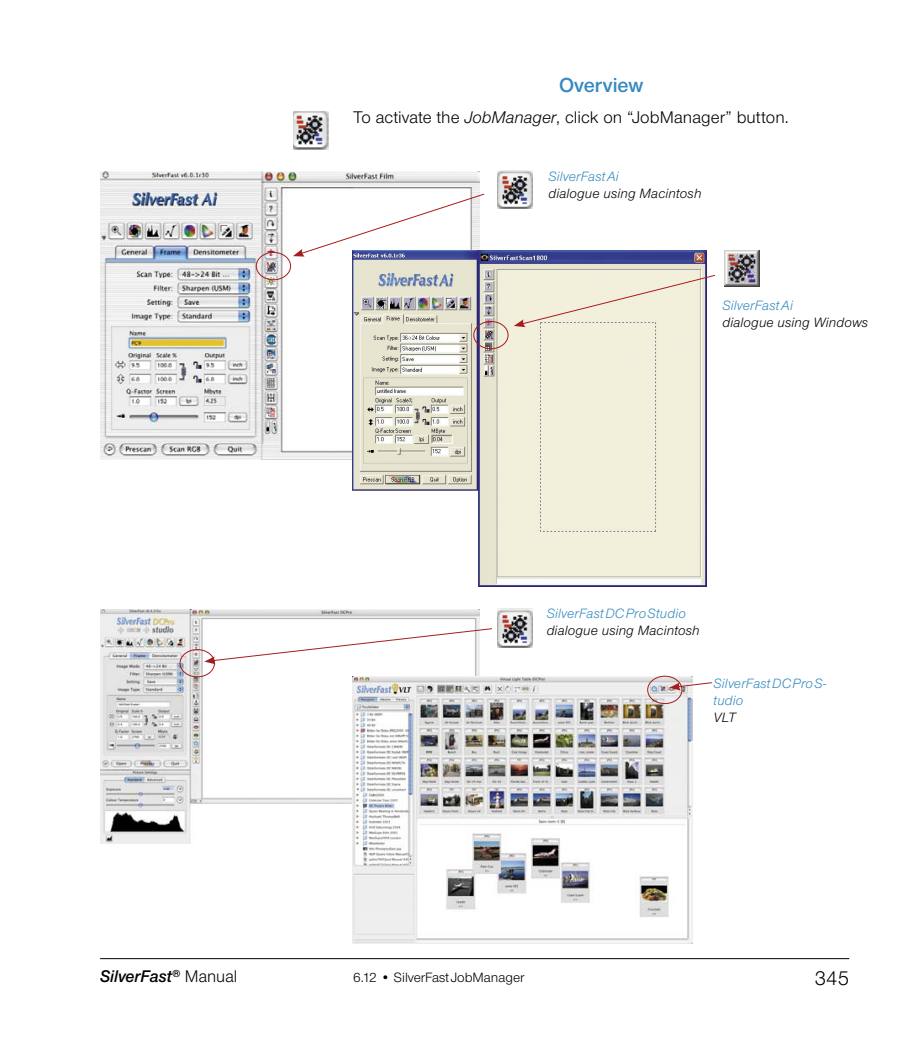
<style>
.page{position:relative;width:916px;height:1042px;background:#fff}
.page>*{position:absolute;margin:0;border:0;box-sizing:border-box;transform-origin:0 0}
.t1{font:600 21px "Nimbus Sans Novus T";color:#3689bf}
.t2{font:21px "Nimbus Sans Novus T";color:#000}
.t3{font:17.5px "Nimbus Sans Novus T";letter-spacing:.005em;color:#000}
.t4{font:italic 600 17.5px "Nimbus Sans Novus T";color:#000}
.t5{font:italic 14px/16.8px "Nimbus Sans Novus T";letter-spacing:.015em;color:#3689bf}
.t6{font:italic 14px "Nimbus Sans Novus T";letter-spacing:.01em;color:#000}
.t7{font:14px "Nimbus Sans Novus T";color:#000}
.s1{font-style:italic}
.s2{font-weight:400;font-style:normal}
</style>
<div class="page">
<hr style="left:100px;top:958px;width:749px;height:1px;background:#000">
<img style="left:100px;top:171px;width:380px;height:288px">
<img style="left:293px;top:111px;width:35px;height:39px">
<img style="left:497px;top:170px;width:35px;height:39px">
<div style="left:256px;top:252px;width:35px;height:28px;border:1px solid #a61d1e;border-radius:50%"></div>
<svg style="left:293px;top:193px;width:192px;height:63px"></svg>
<img style="left:100px;top:609px;width:380px;height:234px">
<img style="left:353px;top:676px;width:340px;height:267px">
<div style="left:647px;top:675px;width:35px;height:29px;border:1px solid #a61d1e;border-radius:50%"></div>
<img style="left:497px;top:609px;width:35px;height:38px">
<div style="left:180px;top:649px;width:35px;height:28px;border:1px solid #a61d1e;border-radius:50%"></div>
<svg style="left:204px;top:627px;width:288px;height:37px"></svg>
<svg style="left:669px;top:681px;width:43px;height:9px"></svg>
<img style="left:353px;top:250px;width:354px;height:336px">
<div style="left:725px;top:249px;width:35px;height:39px;background:#404040"></div>
<img style="left:725px;top:250px;width:34px;height:36px">
<div style="left:473px;top:321px;width:35px;height:28px;border:1px solid #a61d1e;border-radius:50%"></div>
<svg style="left:514px;top:274px;width:202px;height:53px;background:#ede8d6"></svg>
<h1 class="t1" style="left:559px;top:72px;width:86px">Overview</h1>
<p class="t3" style="left:353px;top:107px;width:437px">To activate the <span class="s1">JobManager</span>, click on “JobManager” button.</p>
<p class="t5" style="left:548px;top:168px;width:72px">SilverFastAi</p>
<p class="t6" style="left:548px;top:185px;width:155px">dialogue using Macintosh</p>
<p class="t5" style="left:722px;top:297px;width:72px">SilverFastAi</p>
<p class="t6" style="left:722px;top:314px;width:147px">dialogue using Windows</p>
<p class="t5" style="left:547px;top:604px;width:141px">SilverFastDCProStudio</p>
<p class="t6" style="left:547px;top:621px;width:155px">dialogue using Macintosh</p>
<p class="t5" style="left:713px;top:675px;width:114px">SilverFastDCProS&shy;tudio</p>
<p class="t6" style="left:713px;top:709px;width:24px">VLT</p>
<p class="t4" style="left:100px;top:966px;width:139px">SilverFast<sup>®</sup> <span class="s2">Manual</span></p>
<h1 class="t2" style="left:815px;top:965px;width:36px">345</h1>
<p class="t7" style="left:353px;top:969px;width:173px">6.12 • SilverFastJobManager</p>
</div>
